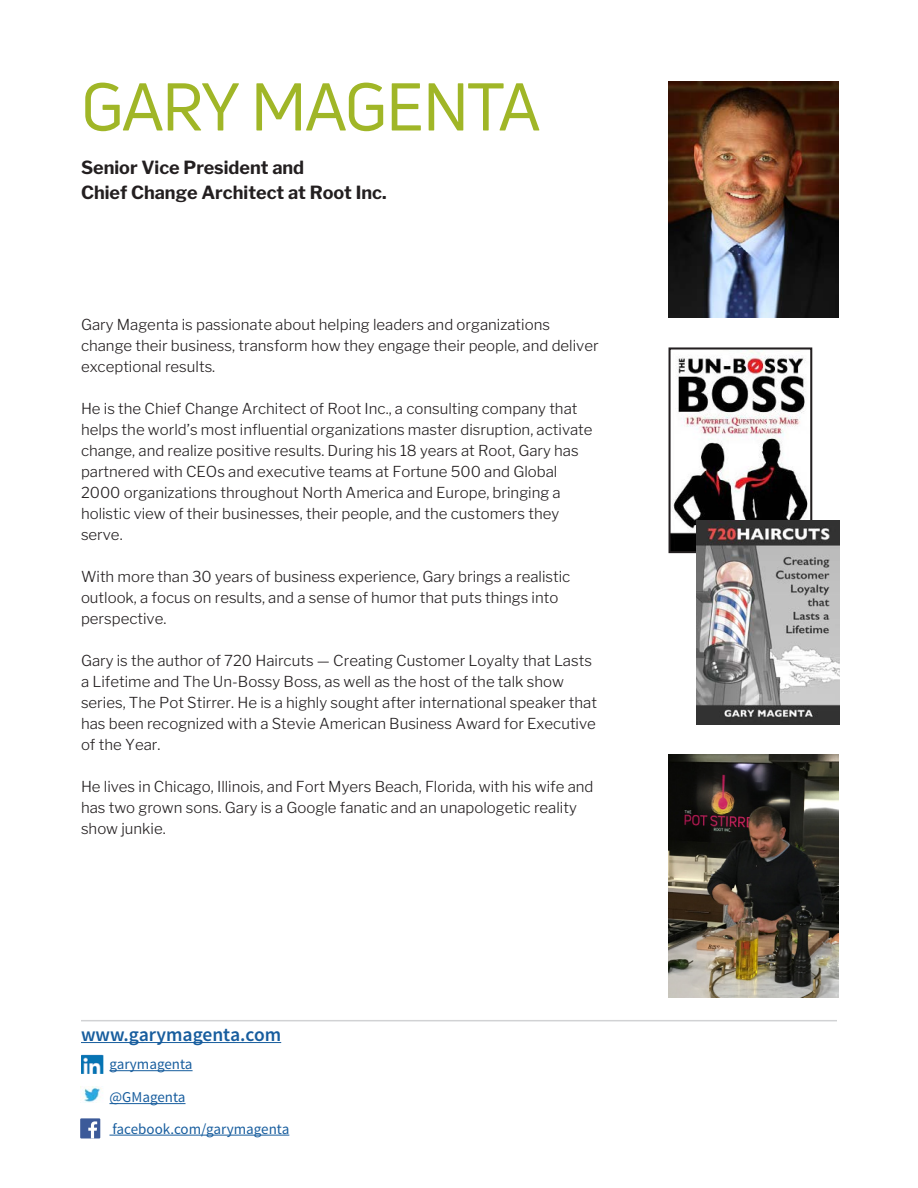
<style>
.page{position:relative;width:918px;height:1188px;background:#fff}
.page>*{position:absolute;margin:0;border:0;box-sizing:border-box;transform-origin:0 0}
.t1{font:66px "Uni Neue";letter-spacing:-.02em;color:#a0b627}
.t2{font:600 19.5px "Source Sans Pro";color:#175d9e}
.t3{font:700 18px/25.5px "Libre Franklin";color:#231f20}
.t4{font:300 15px/21px "Libre Franklin";color:#231f20}
.t5{font:15px/31.5px "Source Sans Pro";color:#175d9e}
</style>
<div class="page">
<hr style="left:81px;top:1020px;width:756px;height:1px;background:#d1d2d4">
<hr style="left:81px;top:1042px;width:200px;height:1px;background:#175d9e">
<hr style="left:110px;top:1103px;width:76px;height:1px;background:#175d9e">
<hr style="left:110px;top:1135px;width:179px;height:1px;background:#175d9e">
<hr style="left:110px;top:1070px;width:83px;height:1px;background:#175d9e">
<img style="left:81px;top:1055px;width:22px;height:19px">
<img style="left:80px;top:1086px;width:22px;height:16px">
<div style="left:80px;top:1118px;width:20px;height:20px;background:#3c5a99"></div>
<svg style="left:88px;top:1121px;width:9px;height:17px"></svg>
<img style="left:669px;top:81px;width:170px;height:237px">
<img style="left:669px;top:755px;width:170px;height:242px">
<img style="left:672px;top:350px;width:137px;height:200px">
<div style="left:669px;top:347px;width:143px;height:206px;border:2px solid #231f20"></div>
<img style="left:696px;top:521px;width:143px;height:203px">
<h1 class="t1" style="left:81px;top:66px;width:460px">GARY MAGENTA</h1>
<p class="t3" style="left:81px;top:154px;width:307px">Senior Vice President and<br>Chief Change Architect at Root Inc.</p>
<p class="t4" style="left:81px;top:314px;width:519px">Gary Magenta is passionate about helping leaders and organizations change their business, transform how they engage their people, and deliver exceptional results.</p>
<p class="t4" style="left:81px;top:398px;width:513px">He is the Chief Change Architect of Root Inc., a consulting company that helps the world’s most influential organizations master disruption, activate change, and realize positive results. During his 18 years at Root, Gary has partnered with CEOs and executive teams at Fortune 500 and Global 2000 organizations throughout North America and Europe, bringing a holistic view of their businesses, their people, and the customers they serve.</p>
<p class="t4" style="left:81px;top:566px;width:491px">With more than 30 years of business experience, Gary brings a realistic outlook, a focus on results, and a sense of humor that puts things into perspective.</p>
<p class="t4" style="left:81px;top:650px;width:518px">Gary is the author of 720 Haircuts — Creating Customer Loyalty that Lasts a Lifetime and The Un-Bossy Boss, as well as the host of the talk show series, The Pot Stirrer. He is a highly sought after international speaker that has been recognized with a Stevie American Business Award for Executive of the Year.</p>
<p class="t4" style="left:81px;top:776px;width:514px">He lives in Chicago, Illinois, and Fort Myers Beach, Florida, with his wife and has two grown sons. Gary is a Google fanatic and an unapologetic reality show junkie.</p>
<h2 class="t2" style="left:81px;top:1022px;width:202px">www.garymagenta.com</h2>
<p class="t5" style="left:110px;top:1049px;width:85px">garymagenta</p>
<p class="t5" style="left:110px;top:1082px;width:181px">@GMagenta facebook.com/garymagenta</p>
</div>
